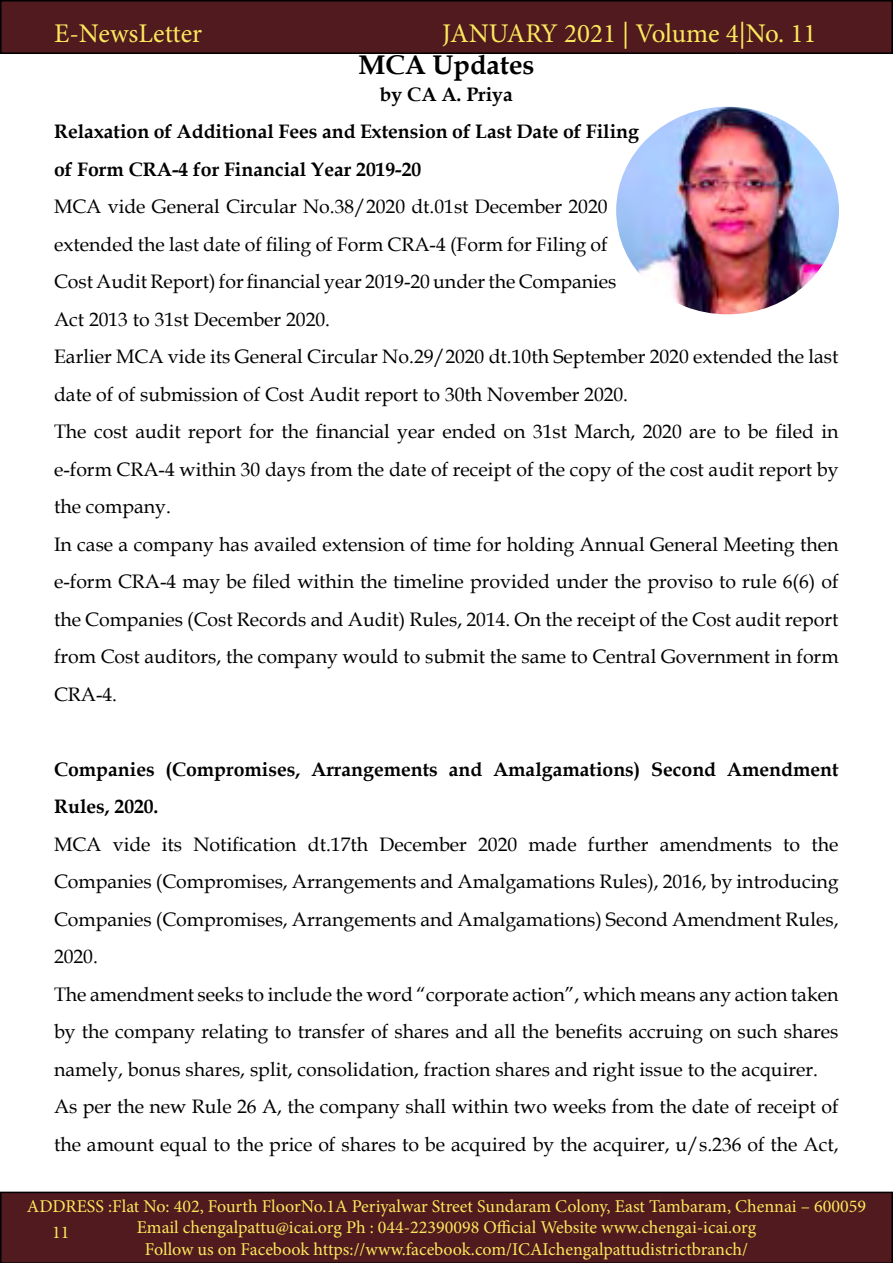
<style>
.page{position:relative;width:893px;height:1263px;background:#fff}
.page>*{position:absolute;margin:0;border:0;box-sizing:border-box;transform-origin:0 0}
.t1{font:27px "Minion Pro";color:#fce85d}
.t2{font:700 27px "Book Antiqua";color:#000}
.t3{font:19.5px/37.5px "Book Antiqua";color:#000}
.t4{font:700 19.5px/37.5px "Book Antiqua";color:#000}
.t5{font:18px/21.6px "Minion Pro";color:#fce85d;text-align:center}
</style>
<div class="page">
<div style="left:1px;top:1px;width:891px;height:52px;background:#501a1e"></div>
<div style="left:0;top:0;width:893px;height:54px;border:2px solid #000"></div>
<div style="left:0;top:1191px;width:893px;height:72px;background:#501a1e"></div>
<img style="left:616px;top:107px;width:223px;height:207px">
<h1 class="t1" style="left:54px;top:15px;width:150px">E-NewsLetter</h1>
<h1 class="t1" style="left:442px;top:15px;width:376px">JANUARY 2021 | Volume 4|No. 11</h1>
<h1 class="t2" style="left:358px;top:46px;width:178px">MCA Updates</h1>
<p class="t4" style="left:380px;top:75px;width:135px">by CA A. Priya</p>
<p class="t4" style="left:54px;top:113px;width:586px">Relaxation of Additional Fees and Extension of Last Date of Filing of Form CRA-4 for Financial Year 2019-20</p>
<p class="t3" style="left:54px;top:187px;width:786px">MCA vide General Circular No.38/2020 dt.01st December 2020<br>extended the last date of filing of Form CRA-4 (Form for Filing of<br>Cost Audit Report) for financial year 2019-20 under the Companies<br>Act 2013 to 31st December 2020.<br>Earlier MCA vide its General Circular No.29/2020 dt.10th September 2020 extended the last date of of submission of Cost Audit report to 30th November 2020.<br>The cost audit report for the financial year ended on 31st March, 2020 are to be filed in e-form CRA-4 within 30 days from the date of receipt of the copy of the cost audit report by the company.<br>In case a company has availed extension of time for holding Annual General Meeting then e-form CRA-4 may be filed within the timeline provided under the proviso to rule 6(6) of the Companies (Cost Records and Audit) Rules, 2014. On the receipt of the Cost audit report from Cost auditors, the company would to submit the same to Central Government in form CRA-4.</p>
<p class="t4" style="left:54px;top:750px;width:786px">Companies (Compromises, Arrangements and Amalgamations) Second Amendment<br>Rules, 2020.</p>
<p class="t3" style="left:54px;top:825px;width:786px">MCA vide its Notification dt.17th December 2020 made further amendments to the Companies (Compromises, Arrangements and Amalgamations Rules), 2016, by introducing Companies (Compromises, Arrangements and Amalgamations) Second Amendment Rules, 2020.<br>The amendment seeks to include the word “corporate action”, which means any action taken by the company relating to transfer of shares and all the benefits accruing on such shares namely, bonus shares, split, consolidation, fraction shares and right issue to the acquirer.<br>As per the new Rule 26 A, the company shall within two weeks from the date of receipt of the amount equal to the price of shares to be acquired by the acquirer, u/s.236 of the Act,</p>
<p class="t5" style="left:27px;top:1195px;width:840px">ADDRESS :Flat No: 402, Fourth FloorNo.1A Periyalwar Street Sundaram Colony, East Tambaram, Chennai – 600059<br>Email chengalpattu@icai.org Ph : 044-22390098 Official Website www.chengai-icai.org<br>Follow us on Facebook https://www.facebook.com/ICAIchengalpattudistrictbranch/</p>
<p class="t5" style="left:52px;top:1221px;width:19px">11</p>
</div>
